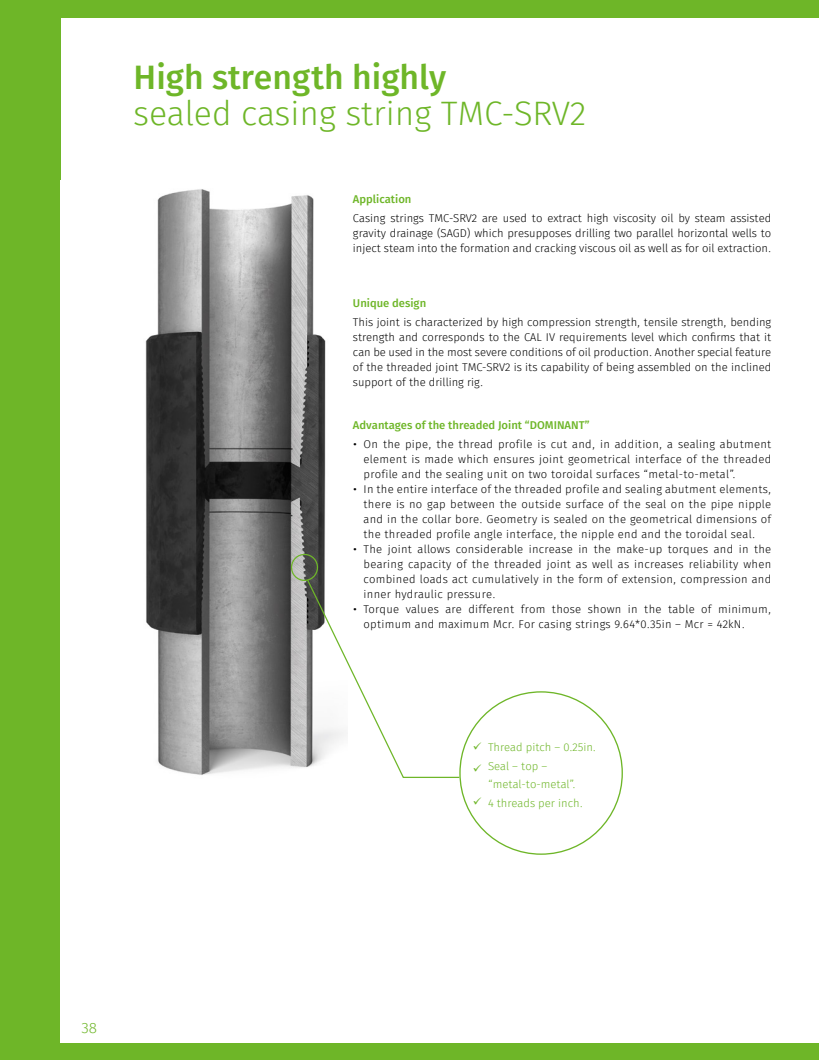
<style>
.page{position:relative;width:819px;height:1060px;background:#fff}
.page>*{position:absolute;margin:0;border:0;box-sizing:border-box;transform-origin:0 0}
.t1{font:300 33.75px "Fira Sans";color:#6eb628}
.t2{font:500 33.75px "Fira Sans";color:#6eb628}
.t3{font:300 15px "Fira Sans";color:#6eb628}
.t4{font:300 11.25px/15px "Fira Sans";letter-spacing:.025em;color:#000;text-align:justify}
.t5{font:500 11.25px "Fira Sans";color:#6eb628}
.t6{font:300 11.25px/18.5px "Fira Sans";color:#6eb628}
</style>
<div class="page">
<div style="left:0;top:0;width:819px;height:1059px;background:#6eb628"></div>
<div style="left:60px;top:18px;width:759px;height:1024px;background:#fff"></div>
<img style="left:145px;top:189px;width:181px;height:586px">
<svg style="left:290px;top:552px;width:170px;height:226px"></svg>
<h1 class="t2" style="left:134px;top:54px;width:314px">High strength highly</h1>
<h1 class="t1" style="left:134px;top:90px;width:453px">sealed casing string TMC-SRV2</h1>
<p class="t5" style="left:353px;top:191px;width:60px">Application</p>
<p class="t4" style="left:353px;top:211px;width:420px">Casing strings TMC-SRV2 are used to extract high viscosity oil by steam assisted gravity drainage (SAGD) which presupposes drilling two parallel horizontal wells to inject steam into the formation and cracking viscous oil as well as for oil extraction.</p>
<p class="t5" style="left:353px;top:295px;width:75px">Unique design</p>
<p class="t4" style="left:353px;top:315px;width:420px">This joint is characterized by high compression strength, tensile strength, bending strength and corresponds to the CAL IV requirements level which confirms that it can be used in the most severe conditions of oil production. Another special feature of the threaded joint TMC-SRV2 is its capability of being assembled on the inclined support of the drilling rig.</p>
<p class="t5" style="left:353px;top:417px;width:238px">Advantages of the threaded Joint “DOMINANT”</p>
<p class="t4" style="left:363px;top:437px;width:409px;text-indent:-11px">• On the pipe, the thread profile is cut and, in addition, a sealing abutment element is made which ensures joint geometrical interface of the threaded profile and the sealing unit on two toroidal surfaces “metal-to-metal”.</p>
<p class="t4" style="left:363px;top:482px;width:409px;text-indent:-11px">• In the entire interface of the threaded profile and sealing abutment elements, there is no gap between the outside surface of the seal on the pipe nipple and in the collar bore. Geometry is sealed on the geometrical dimensions of the threaded profile angle interface, the nipple end and the toroidal seal.</p>
<p class="t4" style="left:363px;top:542px;width:409px;text-indent:-11px">• The joint allows considerable increase in the make-up torques and in the bearing capacity of the threaded joint as well as increases reliability when combined loads act cumulatively in the form of extension, compression and inner hydraulic pressure.</p>
<p class="t4" style="left:363px;top:602px;width:409px;text-indent:-11px">• Torque values are different from those shown in the table of minimum, optimum and maximum Mcr. For casing strings 9.64*0.35in – Mcr = 42kN.</p>
<p class="t6" style="left:488px;top:738px;width:109px">Thread pitch – 0.25in.<br>Seal – top – “metal-to-metal”.<br>4 threads per inch.</p>
<h2 class="t3" style="left:81px;top:1016px;width:17px">38</h2>
</div>
